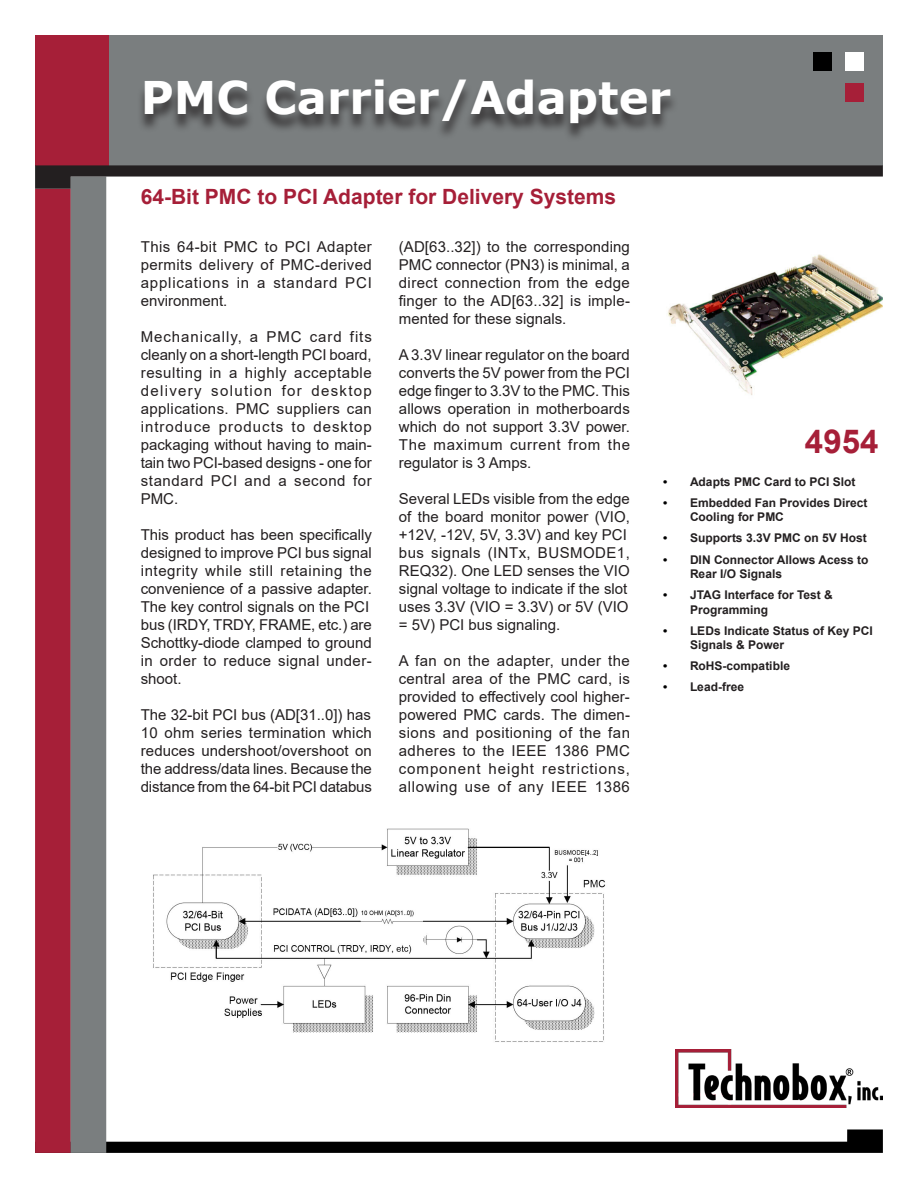
<style>
.page{position:relative;width:918px;height:1188px;background:#fff}
.page>*{position:absolute;margin:0;border:0;box-sizing:border-box;transform-origin:0 0}
.t1{font:700 45px "Verdana";color:#fff}
.Body{font:700 33px "Arial";color:#a61f38}
.Body-2{font:700 21px "Arial";color:#a61f38}
.Datasheet_Body{font:15px/18px "Arial";color:#231f20;text-align:justify}
.Datasheet_Body-2{font:15px/18px "Arial";letter-spacing:.03em;color:#231f20}
.Datasheet_Bullet_Sty{font:700 12px/14.4px "Arial";color:#231f20}
.s1{color:#000001}
</style>
<div class="page">
<div style="left:109px;top:35px;width:774px;height:130px;background:#7a7e7f"></div>
<div style="left:35px;top:35px;width:74px;height:130px;background:#a61f38"></div>
<svg style="left:106px;top:1129px;width:777px;height:24px"></svg>
<div style="left:35px;top:189px;width:36px;height:964px;background:#a61f38"></div>
<div style="left:71px;top:177px;width:35px;height:976px;background:#7a7e7f"></div>
<div style="left:845px;top:52px;width:18px;height:18px;background:#fff"></div>
<div style="left:845px;top:84px;width:18px;height:18px;background:#a61f38"></div>
<div style="left:813px;top:52px;width:19px;height:18px;background:#000"></div>
<img style="left:675px;top:1049px;width:208px;height:58px">
<svg style="left:35px;top:165px;width:848px;height:24px"></svg>
<img style="left:668px;top:254px;width:215px;height:141px">
<div style="left:136px;top:83px;width:543px;height:59px;background:#231f20;opacity:.75"></div>
<img style="left:153px;top:828px;width:453px;height:214px">
<p class="t1" style="left:141px;top:66px;width:532px">PMC Carrier/Adapter</p>
<p class="Body-2" style="left:141px;top:182px;width:477px">64-Bit PMC to PCI Adapter for Delivery Systems</p>
<p class="Datasheet_Body" style="left:141px;top:238px;width:233px">This 64-bit PMC to PCI Adapter permits delivery of PMC-derived applications in a standard PCI environment.</p>
<p class="Datasheet_Body" style="left:141px;top:328px;width:233px">Mechanically, a PMC card fits cleanly on a short-length PCI board,</p>
<p class="Datasheet_Body" style="left:141px;top:364px;width:233px">resulting in a highly acceptable delivery solution for desktop applications. PMC suppliers can introduce products to desktop packaging without having to main&shy;tain two PCI-based designs - one for standard PCI and a second for PMC.</p>
<p class="Datasheet_Body" style="left:141px;top:526px;width:233px">This product has been specifically designed to improve PCI bus signal</p>
<p class="Datasheet_Body" style="left:141px;top:562px;width:233px">integrity while still retaining the convenience of a passive adapter.<br>The key control signals on the PCI</p>
<p class="Datasheet_Body" style="left:141px;top:616px;width:233px">bus (IRDY, TRDY, FRAME, etc.) are</p>
<p class="Datasheet_Body" style="left:141px;top:634px;width:233px">Schottky-diode clamped to ground in order to reduce signal under&shy;shoot.</p>
<p class="Datasheet_Body" style="left:141px;top:706px;width:232px">The 32-bit PCI bus (AD[31..0]) has</p>
<p class="Datasheet_Body" style="left:141px;top:724px;width:233px">10 ohm series termination which reduces undershoot/overshoot on the address/data lines. Because the</p>
<p class="Datasheet_Body" style="left:141px;top:778px;width:233px">distance from the 64-bit PCI databus</p>
<p class="Datasheet_Body" style="left:399px;top:238px;width:233px">(AD[63..32]) to the corresponding<br>PMC connector (PN3) is minimal, a</p>
<p class="Datasheet_Body" style="left:399px;top:274px;width:233px">direct connection from the edge finger to the AD[63..32] is imple&shy;mented for these signals.</p>
<p class="Datasheet_Body" style="left:399px;top:346px;width:233px">A 3.3V linear regulator on the board</p>
<p class="Datasheet_Body" style="left:399px;top:364px;width:233px">converts the 5V power from the PCI</p>
<p class="Datasheet_Body" style="left:399px;top:382px;width:233px">edge finger to 3.3V to the PMC. This</p>
<p class="Datasheet_Body" style="left:399px;top:400px;width:233px">allows operation in motherboards which do not support 3.3V power.<br>The maximum current from the regulator is 3 Amps.</p>
<p class="Datasheet_Body" style="left:399px;top:490px;width:233px">Several LEDs visible from the edge</p>
<p class="Datasheet_Body" style="left:399px;top:508px;width:233px">of the board monitor power (VIO, +12V, -12V, 5V, 3.3V) and key PCI</p>
<p class="Datasheet_Body-2" style="left:399px;top:544px;width:233px">bus signals (INTx, BUSMODE1,<br>REQ32). One LED senses the VIO</p>
<p class="Datasheet_Body" style="left:399px;top:580px;width:230px">signal voltage to indicate if the slot</p>
<p class="Datasheet_Body" style="left:399px;top:598px;width:231px">uses 3.3V (VIO = 3.3V) or 5V (VIO</p>
<p class="Datasheet_Body" style="left:399px;top:616px;width:163px">= 5V) PCI bus signaling.</p>
<p class="Datasheet_Body" style="left:399px;top:652px;width:233px">A fan on the adapter, under the central area of the PMC card, is provided to effectively cool higher&shy;powered PMC cards. The dimen&shy;sions and positioning of the fan adheres to the IEEE 1386 PMC component height restrictions, allowing use of any IEEE 1386</p>
<p class="Body" style="left:805px;top:418px;width:75px">4954</p>
<p class="Datasheet_Bullet_Sty" style="left:663px;top:474px;width:194px"><span class="s1">•</span> Adapts PMC Card to PCI Slot</p>
<p class="Datasheet_Bullet_Sty" style="left:690px;top:496px;width:179px;text-indent:-27px"><span class="s1">•</span> Embedded Fan Provides Direct<br>Cooling for PMC</p>
<p class="Datasheet_Bullet_Sty" style="left:663px;top:531px;width:205px"><span class="s1">•</span> Supports 3.3V PMC on 5V Host</p>
<p class="Datasheet_Bullet_Sty" style="left:690px;top:552px;width:180px;text-indent:-27px"><span class="s1">•</span> DIN Connector Allows Acess to<br>Rear I/O Signals</p>
<p class="Datasheet_Bullet_Sty" style="left:690px;top:588px;width:144px;text-indent:-27px"><span class="s1">•</span> JTAG Interface for Test &amp;<br>Programming</p>
<p class="Datasheet_Bullet_Sty" style="left:690px;top:623px;width:184px;text-indent:-27px"><span class="s1">•</span> LEDs Indicate Status of Key PCI<br>Signals &amp; Power</p>
<p class="Datasheet_Bullet_Sty" style="left:663px;top:659px;width:129px"><span class="s1">•</span> RoHS-compatible</p>
<p class="Datasheet_Bullet_Sty" style="left:663px;top:680px;width:83px"><span class="s1">•</span> Lead-free</p>
</div>
